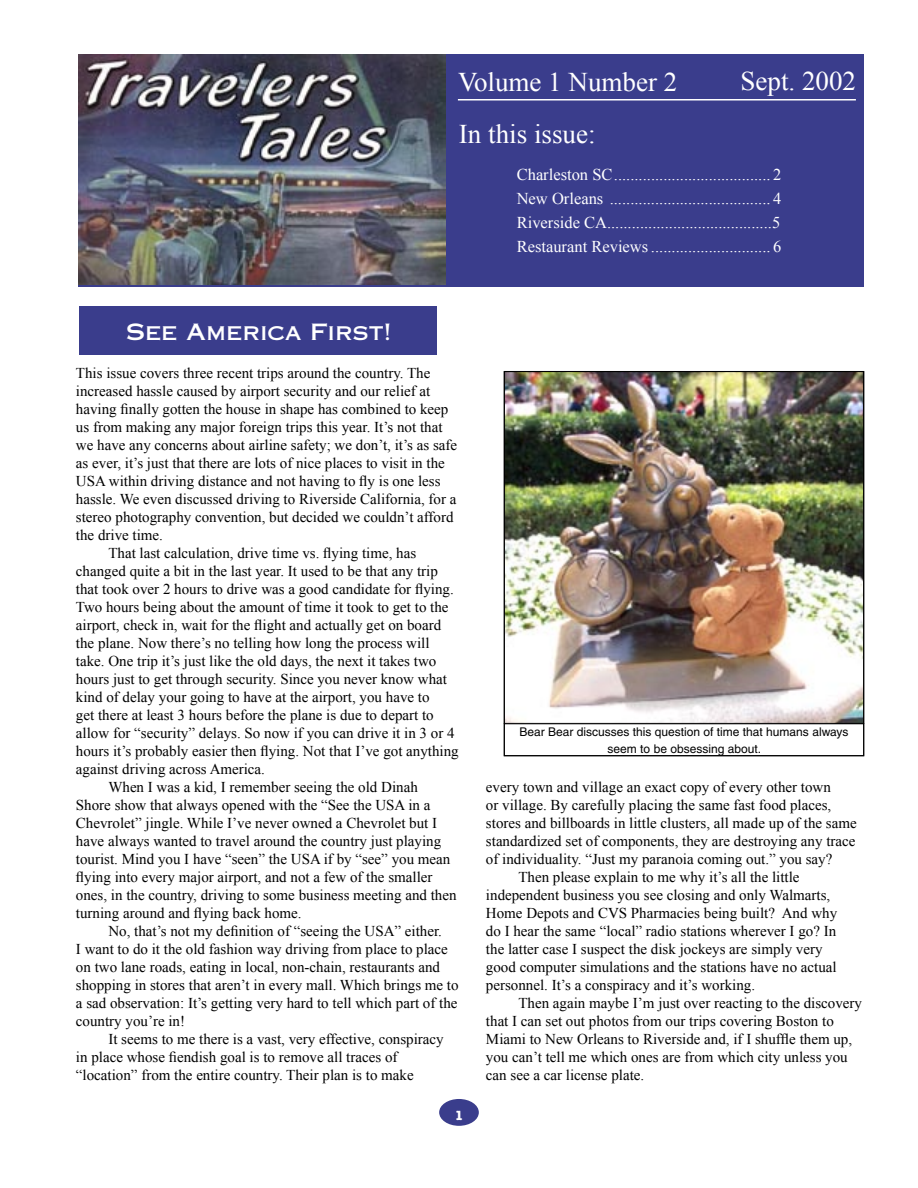
<style>
.page{position:relative;width:918px;height:1188px;background:#fff}
.page>*{position:absolute;margin:0;border:0;box-sizing:border-box;transform-origin:0 0}
.t1{font:27px "Times New Roman";color:#fff}
.Subtitle_-_white{font:22.5px "Copperplate Thirty One AB";color:#fff}
.t2{font:16.5px "Times New Roman";color:#fff}
.TTStory{font:15px/18px "Times New Roman";color:#000}
.Page_No{font:700 13.5px "American Typewriter";color:#fff}
.t3{font:12px/17.2px "Helvetica";color:#000;text-align:center}
</style>
<div class="page">
<div style="left:79px;top:54px;width:785px;height:232px;background:#3a3d8c"></div>
<div style="left:79px;top:306px;width:357px;height:49px;background:#3a3d8c"></div>
<div style="left:439px;top:1099px;width:40px;height:27px;background:#3a3d8c;border-radius:50%"></div>
<img style="left:79px;top:54px;width:367px;height:231px">
<hr style="left:458px;top:99px;width:398px;height:1px;background:#fff">
<img style="left:506px;top:373px;width:356px;height:349px">
<div style="left:504px;top:371px;width:360px;height:385px;border:1px solid #000"></div>
<p class="t1" style="left:458px;top:64px;width:221px">Volume 1 Number 2</p>
<p class="t1" style="left:741px;top:63px;width:117px">Sept. 2002</p>
<p class="t1" style="left:459px;top:116px;width:138px">In this issue:</p>
<p class="t2" style="left:517px;top:163px;width:266px">Charleston SC ...................................... 2</p>
<p class="t2" style="left:517px;top:187px;width:266px">New Orleans ....................................... 4</p>
<p class="t2" style="left:517px;top:211px;width:265px">Riverside CA........................................5</p>
<p class="t2" style="left:517px;top:235px;width:266px">Restaurant Reviews ............................. 6</p>
<p class="Subtitle_-_white" style="left:126px;top:318px;width:266px">See America First!</p>
<p class="TTStory" style="left:76px;top:364px;width:383px">This issue covers three recent trips around the country. The increased hassle caused by airport security and our relief at having finally gotten the house in shape has combined to keep us from making any major foreign trips this year. It’s not that we have any concerns about airline safety; we don’t, it’s as safe as ever, it’s just that there are lots of nice places to visit in the USA within driving distance and not having to fly is one less hassle. We even discussed driving to Riverside California, for a stereo photography convention, but decided we couldn’t afford the drive time.</p>
<p class="TTStory" style="left:76px;top:544px;width:384px;text-indent:32px">That last calculation, drive time vs. flying time, has changed quite a bit in the last year. It used to be that any trip that took over 2 hours to drive was a good candidate for flying.<br>Two hours being about the amount of time it took to get to the airport, check in, wait for the flight and actually get on board the plane. Now there’s no telling how long the process will take. One trip it’s just like the old days, the next it takes two hours just to get through security. Since you never know what kind of delay your going to have at the airport, you have to<br>get there at least 3 hours before the plane is due to depart to allow for “security” delays. So now if you can drive it in 3 or 4 hours it’s probably easier then flying. Not that I’ve got anything against driving across America.</p>
<p class="TTStory" style="left:76px;top:778px;width:382px;text-indent:32px">When I was a kid, I remember seeing the old Dinah<br>Shore show that always opened with the “See the USA in a Chevrolet” jingle. While I’ve never owned a Chevrolet but I have always wanted to travel around the country just playing tourist. Mind you I have “seen” the USA if by “see” you mean flying into every major airport, and not a few of the smaller ones, in the country, driving to some business meeting and then turning around and flying back home.</p>
<p class="TTStory" style="left:76px;top:922px;width:384px;text-indent:32px">No, that’s not my definition of “seeing the USA” either.<br>I want to do it the old fashion way driving from place to place on two lane roads, eating in local, non-chain, restaurants and shopping in stores that aren’t in every mall. Which brings me to a sad observation: It’s getting very hard to tell which part of the country you’re in!</p>
<p class="TTStory" style="left:76px;top:1030px;width:369px;text-indent:32px">It seems to me there is a vast, very effective, conspiracy in place whose fiendish goal is to remove all traces of “location” from the entire country. Their plan is to make</p>
<p class="Page_No" style="left:455px;top:1107px;width:10px">1</p>
<p class="t3" style="left:520px;top:723px;width:330px">Bear Bear discusses this question of time that humans always seem to be obsessing about.</p>
<p class="TTStory" style="left:486px;top:778px;width:372px">every town and village an exact copy of every other town<br>or village. By carefully placing the same fast food places, stores and billboards in little clusters, all made up of the same standardized set of components, they are destroying any trace of individuality. “Just my paranoia coming out.” you say?</p>
<p class="TTStory" style="left:486px;top:868px;width:353px;text-indent:32px">Then please explain to me why it’s all the little independent business you see closing and only Walmarts, Home Depots and CVS Pharmacies being built? And why do I hear the same “local” radio stations wherever I go? In the latter case I suspect the disk jockeys are simply very good computer simulations and the stations have no actual personnel. It’s a conspiracy and it’s working.</p>
<p class="TTStory" style="left:486px;top:994px;width:378px;text-indent:32px">Then again maybe I’m just over reacting to the discovery that I can set out photos from our trips covering Boston to Miami to New Orleans to Riverside and, if I shuffle them up, you can’t tell me which ones are from which city unless you can see a car license plate.</p>
</div>
